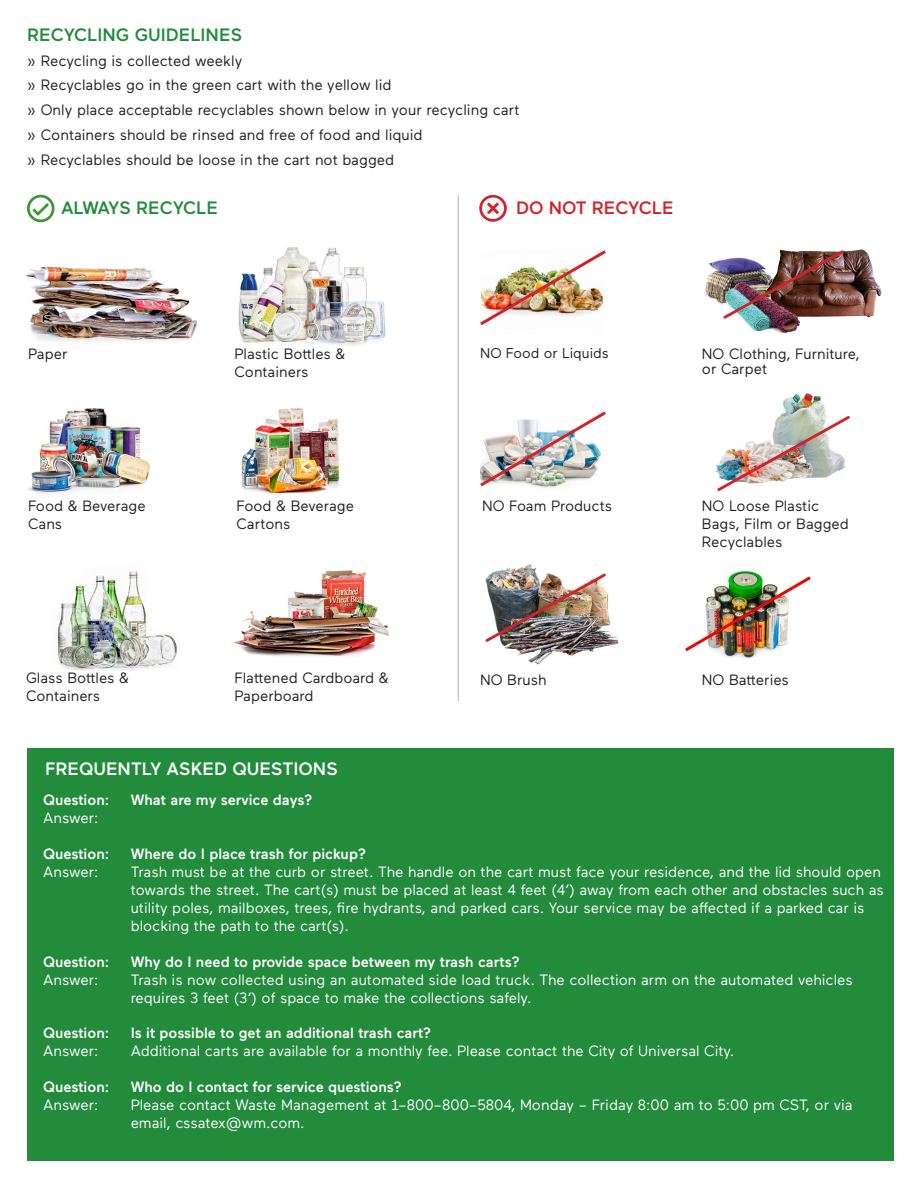
<style>
.page{position:relative;width:918px;height:1188px;background:#fff}
.page>*{position:absolute;margin:0;border:0;box-sizing:border-box;transform-origin:0 0}
.t1{font:500 18px "Maax";color:#238b3c}
.t2{font:500 18px "Maax";color:#fff}
.t3{font:500 18px "Maax";color:#d1232a}
.t4{font:15px/18px "Maax";color:#fff}
.t5{font:15px/18px "Maax";color:#231f20}
.t6{font:500 15px "Maax";color:#fff}
.t7{font:14.25px "Maax";color:#231f20}
</style>
<div class="page">
<div style="left:27px;top:748px;width:867px;height:412px;background:#238b3c"></div>
<img style="left:480px;top:411px;width:126px;height:77px">
<img style="left:480px;top:250px;width:126px;height:76px">
<img style="left:722px;top:571px;width:36px;height:88px">
<img style="left:685px;top:574px;width:126px;height:80px">
<img style="left:238px;top:247px;width:148px;height:99px">
<img style="left:26px;top:266px;width:171px;height:76px">
<img style="left:235px;top:570px;width:153px;height:87px">
<img style="left:241px;top:407px;width:99px;height:87px">
<img style="left:27px;top:408px;width:123px;height:86px">
<img style="left:58px;top:571px;width:119px;height:100px">
<img style="left:781px;top:393px;width:45px;height:21px">
<img style="left:715px;top:414px;width:135px;height:77px">
<img style="left:705px;top:260px;width:16px;height:45px">
<img style="left:846px;top:250px;width:36px;height:68px">
<img style="left:721px;top:250px;width:125px;height:71px">
<img style="left:498px;top:564px;width:121px;height:101px">
<img style="left:485px;top:571px;width:123px;height:73px">
<svg style="left:27px;top:195px;width:28px;height:27px"></svg>
<svg style="left:479px;top:195px;width:28px;height:27px"></svg>
<hr style="left:458px;top:195px;width:1px;height:506px;background:#cacbc2">
<p class="t1" style="left:27px;top:23px;width:217px">RECYCLING GUIDELINES</p>
<p class="t5" style="left:27px;top:51px;width:216px">» Recycling is collected weekly</p>
<p class="t5" style="left:27px;top:76px;width:366px">» Recyclables go in the green cart with the yellow lid</p>
<p class="t5" style="left:27px;top:100px;width:494px">» Only place acceptable recyclables shown below in your recycling cart</p>
<p class="t5" style="left:27px;top:125px;width:397px">» Containers should be rinsed and free of food and liquid</p>
<p class="t5" style="left:27px;top:150px;width:369px">» Recyclables should be loose in the cart not bagged</p>
<p class="t1" style="left:61px;top:196px;width:159px">ALWAYS RECYCLE</p>
<p class="t3" style="left:516px;top:197px;width:159px">DO NOT RECYCLE</p>
<p class="t5" style="left:28px;top:344px;width:41px">Paper</p>
<p class="t5" style="left:234px;top:344px;width:112px">Plastic Bottles &amp;<br>Containers</p>
<p class="t7" style="left:480px;top:344px;width:130px">NO Food or Liquids</p>
<p class="t5" style="left:702px;top:345px;width:159px;line-height:15px">NO Clothing, Furniture, or Carpet</p>
<p class="t5" style="left:28px;top:496px;width:119px">Food &amp; Beverage<br>Cans</p>
<p class="t5" style="left:236px;top:496px;width:119px">Food &amp; Beverage<br>Cartons</p>
<p class="t5" style="left:482px;top:496px;width:131px">NO Foam Products</p>
<p class="t5" style="left:702px;top:496px;width:148px">NO Loose Plastic<br>Bags, Film or Bagged<br>Recyclables</p>
<p class="t5" style="left:26px;top:668px;width:105px">Glass Bottles &amp;<br>Containers</p>
<p class="t5" style="left:234px;top:668px;width:156px">Flattened Cardboard &amp;<br>Paperboard</p>
<p class="t5" style="left:480px;top:670px;width:68px">NO Brush</p>
<p class="t5" style="left:702px;top:670px;width:88px">NO Batteries</p>
<p class="t2" style="left:45px;top:757px;width:295px">FREQUENTLY ASKED QUESTIONS</p>
<p class="t6" style="left:43px;top:790px;width:68px">Question:</p>
<p class="t4" style="left:43px;top:808px;width:57px">Answer:</p>
<p class="t6" style="left:43px;top:844px;width:68px">Question:</p>
<p class="t4" style="left:43px;top:862px;width:57px">Answer:</p>
<p class="t6" style="left:131px;top:790px;width:183px">What are my service days?</p>
<p class="t6" style="left:131px;top:844px;width:237px">Where do I place trash for pickup?</p>
<p class="t4" style="left:131px;top:862px;width:755px">Trash must be at the curb or street. The handle on the cart must face your residence, and the lid should open towards the street. The cart(s) must be placed at least 4 feet (4’) away from each other and obstacles such as utility poles, mailboxes, trees, fire hydrants, and parked cars. Your service may be affected if a parked car is blocking the path to the cart(s).</p>
<p class="t6" style="left:131px;top:952px;width:391px">Why do I need to provide space between my trash carts?</p>
<p class="t4" style="left:131px;top:970px;width:724px">Trash is now collected using an automated side load truck. The collection arm on the automated vehicles requires 3 feet (3’) of space to make the collections safely.</p>
<p class="t6" style="left:131px;top:1023px;width:302px">Is it possible to get an additional trash cart?</p>
<p class="t4" style="left:131px;top:1041px;width:605px">Additional carts are available for a monthly fee. Please contact the City of Universal City.</p>
<p class="t6" style="left:131px;top:1077px;width:273px">Who do I contact for service questions?</p>
<p class="t4" style="left:131px;top:1095px;width:723px">Please contact Waste Management at 1–800–800–5804, Monday – Friday 8:00 am to 5:00 pm CST, or via email, cssatex@wm.com.</p>
<p class="t6" style="left:43px;top:952px;width:68px">Question:</p>
<p class="t4" style="left:43px;top:970px;width:57px">Answer:</p>
<p class="t6" style="left:43px;top:1023px;width:68px">Question:</p>
<p class="t4" style="left:43px;top:1041px;width:57px">Answer:</p>
<p class="t6" style="left:43px;top:1077px;width:68px">Question:</p>
<p class="t4" style="left:43px;top:1095px;width:57px">Answer:</p>
</div>
